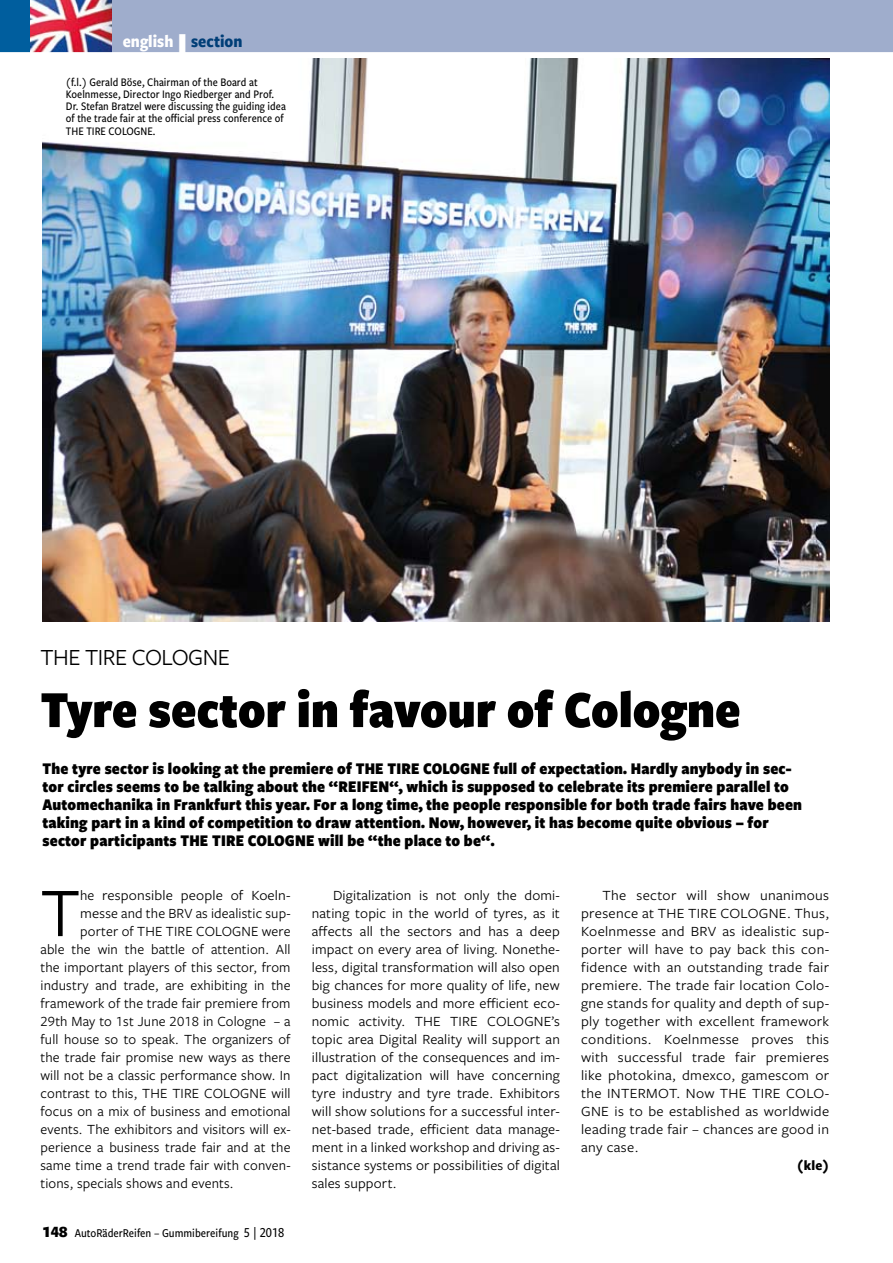
<style>
.page{position:relative;width:893px;height:1263px;background:#fff}
.page>*{position:absolute;margin:0;border:0;box-sizing:border-box;transform-origin:0 0}
.t1{font:72.15px "Freight Sans Pro";color:#000}
.t2{font:900 54px "Freight Sans Cnd Pro";color:#000}
.t3{font:24px "Freight Sans Pro";letter-spacing:-.02em;color:#000}
.t4{font:700 18px "Freight Sans Cnd Pro";color:#fff}
.t5{font:900 16.95px/18px "Freight Sans Cnd Pro";letter-spacing:.01em;color:#000}
.t6{font:14.55px/18px "Freight Sans Pro";letter-spacing:.01em;color:#000;text-align:justify}
.t7{font:14.55px/18px "Freight Sans Pro";letter-spacing:.01em;color:#000;text-align:justify;scale:1.05 1}
.t8{font:700 14.55px "Freight Sans Cnd Pro";color:#000;scale:1.05 1}
.t9{font:500 12.45px "Freight Sans Cnd Pro";color:#000}
.t10{font:500 12px/12.3px "Freight Sans Cnd Pro";color:#000}
.s1{font-size:24px}
.s2{color:#003e77}
.s3{font-family:"Freight Sans Pro";font-weight:900;font-size:16.5px}
.s4{font-size:14.25px}
</style>
<div class="page">
<div style="left:30px;top:0;width:863px;height:54px;background:#9fadcc"></div>
<div style="left:0;top:0;width:32px;height:54px;background:#005e9e"></div>
<img style="left:31px;top:0;width:80px;height:52px">
<div style="left:0;top:52px;width:893px;height:6px;background:#fff"></div>
<img style="left:43px;top:58px;width:786px;height:564px">
<p class="t4" style="left:123px;top:29px;width:121px">english <span class="s1">|</span><span class="s2">section</span></p>
<p class="t10" style="left:66px;top:75px;width:221px">(f.l.) Gerald Böse, Chairman of the Board at Koelnmesse, Director Ingo Riedberger and Prof.<br>Dr. Stefan Bratzel were discussing the guiding idea of the trade fair at the official press conference of THE TIRE COLOGNE.</p>
<h3 class="t3" style="left:40px;top:641px;width:191px">THE TIRE COLOGNE</h3>
<h2 class="t2" style="left:40px;top:672px;width:702px">Tyre sector in favour of Cologne</h2>
<p class="t5" style="left:43px;top:759px;width:761px">The tyre sector is looking at the premiere of THE TIRE COLOGNE full of expectation. Hardly anybody in sec&shy;tor circles seems to be talking about the “REIFEN“, which is supposed to celebrate its premiere parallel to Automechanika in Frankfurt this year. For a long time, the people responsible for both trade fairs have been taking part in a kind of competition to draw attention. Now, however, it has become quite obvious – for sector participants THE TIRE COLOGNE will be “the place to be“.</p>
<h1 class="t1" style="left:40px;top:864px;width:41px">T</h1>
<p class="t6" style="left:80px;top:886px;width:212px">he responsible people of Koeln-</p>
<p class="t7" style="left:80px;top:904px;width:202px">messe and the BRV as idealistic sup-</p>
<p class="t6" style="left:80px;top:922px;width:212px">porter of THE TIRE COLOGNE were</p>
<p class="t6" style="left:41px;top:940px;width:252px">able the win the battle of attention. All</p>
<p class="t6" style="left:41px;top:958px;width:252px">the important players of this sector, from</p>
<p class="t6" style="left:41px;top:976px;width:252px">industry and trade, are exhibiting in the</p>
<p class="t6" style="left:41px;top:994px;width:252px">framework of the trade fair premiere from</p>
<p class="t6" style="left:41px;top:1012px;width:251px">29th May to 1st June 2018 in Cologne – a</p>
<p class="t6" style="left:41px;top:1030px;width:252px">full house so to speak. The organizers of</p>
<p class="t6" style="left:41px;top:1048px;width:252px">the trade fair promise new ways as there</p>
<p class="t6" style="left:41px;top:1066px;width:252px">will not be a classic performance show. In</p>
<p class="t6" style="left:41px;top:1084px;width:252px">contrast to this, THE TIRE COLOGNE will</p>
<p class="t6" style="left:41px;top:1102px;width:252px">focus on a mix of business and emotional</p>
<p class="t6" style="left:41px;top:1120px;width:252px">events. The exhibitors and visitors will ex-</p>
<p class="t6" style="left:41px;top:1138px;width:252px">perience a business trade fair and at the</p>
<p class="t6" style="left:41px;top:1156px;width:252px">same time a trend trade fair with conven-</p>
<p class="t6" style="left:41px;top:1174px;width:195px">tions, specials shows and events.</p>
<p class="t9" style="left:43px;top:1224px;width:243px"><span class="s3">148</span> AutoRäderReifen – Gummibereifung <span class="s4">5 | 2018</span></p>
<p class="t6" style="left:312px;top:886px;width:250px;text-indent:21px">Digitalization is not only the domi&shy;nating topic in the world of tyres, as it affects all the sectors and has a deep impact on every area of living. Nonethe&shy;less, digital transformation will also open big chances for more quality of life, new business models and more efficient eco&shy;nomic activity. THE TIRE COLOGNE’s topic area Digital Reality will support an illustration of the consequences and im&shy;pact digitalization will have concerning tyre industry and tyre trade. Exhibitors will show solutions for a successful inter&shy;net-based trade, efficient data manage&shy;ment in a linked workshop and driving as&shy;sistance systems or possibilities of digital sales support.</p>
<p class="t7" style="left:581px;top:886px;width:238px;text-indent:21px">The sector will show unanimous presence at THE TIRE COLOGNE. Thus, Koelnmesse and BRV as idealistic sup&shy;porter will have to pay back this con&shy;fidence with an outstanding trade fair premiere. The trade fair location Colo&shy;gne stands for quality and depth of sup&shy;ply together with excellent framework conditions. Koelnmesse proves this with successful trade fair premieres like photokina, dmexco, gamescom or the INTERMOT. Now THE TIRE COLO-GNE is to be established as worldwide leading trade fair – chances are good in any case.</p>
<p class="t8" style="left:797px;top:1155px;width:32px">(kle)</p>
</div>
